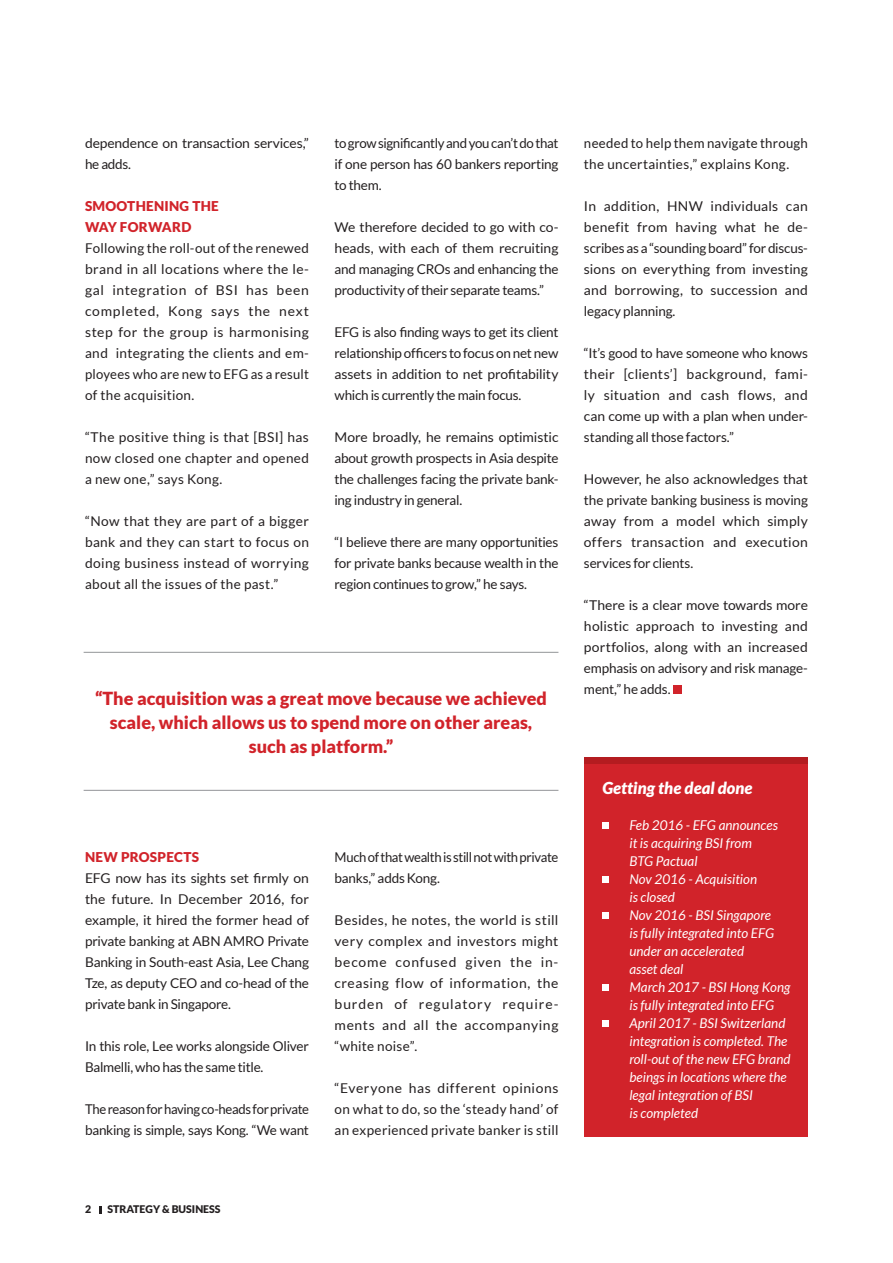
<style>
.page{position:relative;width:893px;height:1263px;background:#fff}
.page>*{position:absolute;margin:0;border:0;box-sizing:border-box;transform-origin:0 0}
.t1{font:900 18px/24px "Lato";color:#d1232a;text-align:center}
.t2{font:italic 900 16.5px "Lato";color:#fff}
.t3{font:13.5px/21px "Lato";letter-spacing:-.01em;color:#231f20;text-align:justify}
.t4{font:italic 13.5px/18px "Lato";color:#fff}
.t5{font:13.5px/21px "Lato";letter-spacing:.02em;color:#231f20}
.t6{font:900 13.5px/21px "Lato";letter-spacing:.02em;color:#d1232a}
.t7{font:900 10.5px "Lato";color:#231f20}
</style>
<div class="page">
<svg style="left:99px;top:1206px;width:2px;height:7px"></svg>
<div style="left:673px;top:686px;width:8px;height:8px;background:#d1232a"></div>
<hr style="left:84px;top:652px;width:474px;height:1px;background:#939598">
<hr style="left:84px;top:790px;width:474px;height:1px;background:#939598">
<div style="left:584px;top:757px;width:224px;height:380px;background:#d1232a"></div>
<div style="left:602px;top:822px;width:7px;height:7px;background:#fff"></div>
<div style="left:602px;top:876px;width:7px;height:7px;background:#fff"></div>
<div style="left:602px;top:912px;width:7px;height:7px;background:#fff"></div>
<div style="left:602px;top:984px;width:7px;height:7px;background:#fff"></div>
<div style="left:602px;top:1020px;width:7px;height:7px;background:#fff"></div>
<div style="left:584px;top:757px;width:224px;height:6px;background:#b41c20"></div>
<p class="t3" style="left:85px;top:133px;width:225px">dependence on transaction services,” he adds.</p>
<p class="t6" style="left:85px;top:195px;width:135px">SMOOTHENING THE<br>WAY FORWARD</p>
<p class="t3" style="left:85px;top:238px;width:225px">Following the roll-out of the renewed brand in all locations where the le&shy;gal integration of BSI has been completed, Kong says the next step for the group is harmonising and integrating the clients and em&shy;ployees who are new to EFG as a result of the acquisition.</p>
<p class="t3" style="left:85px;top:427px;width:225px">“The positive thing is that [BSI] has now closed one chapter and opened a new one,” says Kong.</p>
<p class="t3" style="left:85px;top:511px;width:225px">“Now that they are part of a bigger bank and they can start to focus on doing business instead of worrying about all the issues of the past.”</p>
<p class="t3" style="left:334px;top:133px;width:225px">to grow significantly and you can’t do that if one person has 60 bankers reporting to them.</p>
<p class="t3" style="left:334px;top:217px;width:225px">We therefore decided to go with co&shy;heads, with each of them recruiting and managing CROs and enhancing the productivity of their separate teams.”</p>
<p class="t3" style="left:334px;top:322px;width:225px">EFG is also finding ways to get its client relationship officers to focus on net new assets in addition to net profitability which is currently the main focus.</p>
<p class="t3" style="left:334px;top:427px;width:225px">More broadly, he remains optimistic about growth prospects in Asia despite the challenges facing the private bank&shy;ing industry in general.</p>
<p class="t3" style="left:334px;top:532px;width:225px">“I believe there are many opportunities for private banks because wealth in the region continues to grow,” he says.</p>
<h1 class="t1" style="left:95px;top:686px;width:453px">“The acquisition was a great move because we achieved scale, which allows us to spend more on other areas, such as platform.”</h1>
<p class="t6" style="left:85px;top:846px;width:116px">NEW PROSPECTS</p>
<p class="t3" style="left:85px;top:868px;width:225px">EFG now has its sights set firmly on the future. In December 2016, for example, it hired the former head of private banking at ABN AMRO Private Banking in South-east Asia, Lee Chang Tze, as deputy CEO and co-head of the private bank in Singapore.</p>
<p class="t3" style="left:85px;top:1036px;width:225px">In this role, Lee works alongside Oliver<br>Balmelli, who has the same title.</p>
<p class="t3" style="left:85px;top:1099px;width:225px">The reason for having co-heads for private banking is simple, says Kong. “We want</p>
<p class="t3" style="left:334px;top:847px;width:225px">Much of that wealth is still not with private banks,” adds Kong.</p>
<p class="t3" style="left:334px;top:910px;width:225px">Besides, he notes, the world is still very complex and investors might become confused given the in&shy;creasing flow of information, the burden of regulatory require&shy;ments and all the accompanying “white noise”.</p>
<p class="t3" style="left:334px;top:1078px;width:225px">“Everyone has different opinions on what to do, so the ‘steady hand’ of an experienced private banker is still</p>
<p class="t5" style="left:584px;top:133px;width:225px">needed to help them navigate through the uncertainties,” explains Kong.</p>
<p class="t3" style="left:584px;top:196px;width:225px">In addition, HNW individuals can benefit from having what he de&shy;scribes as a “sounding board” for discus&shy;sions on everything from investing and borrowing, to succession and legacy planning.</p>
<p class="t3" style="left:584px;top:343px;width:225px">“It’s good to have someone who knows their [clients’] background, fami&shy;ly situation and cash flows, and can come up with a plan when under&shy;standing all those factors.”</p>
<p class="t3" style="left:584px;top:469px;width:225px">However, he also acknowledges that the private banking business is moving away from a model which simply offers transaction and execution services for clients.</p>
<p class="t3" style="left:584px;top:595px;width:225px">“There is a clear move towards more holistic approach to investing and portfolios, along with an increased emphasis on advisory and risk manage&shy;ment,” he adds.</p>
<p class="t2" style="left:602px;top:778px;width:152px">Getting the deal done</p>
<p class="t4" style="left:629px;top:816px;width:163px">Feb 2016 - EFG announces<br>it is acquiring BSI from<br>BTG Pactual<br>Nov 2016 - Acquisition<br>is closed<br>Nov 2016 - BSI Singapore<br>is fully integrated into EFG under an accelerated<br>asset deal<br>March 2017 - BSI Hong Kong is fully integrated into EFG<br>April 2017 - BSI Switzerland integration is completed. The roll-out of the new EFG brand beings in locations where the legal integration of BSI<br>is completed</p>
<p class="t7" style="left:85px;top:1203px;width:8px">2</p>
<p class="t7" style="left:107px;top:1203px;width:115px">STRATEGY &amp; BUSINESS</p>
</div>
